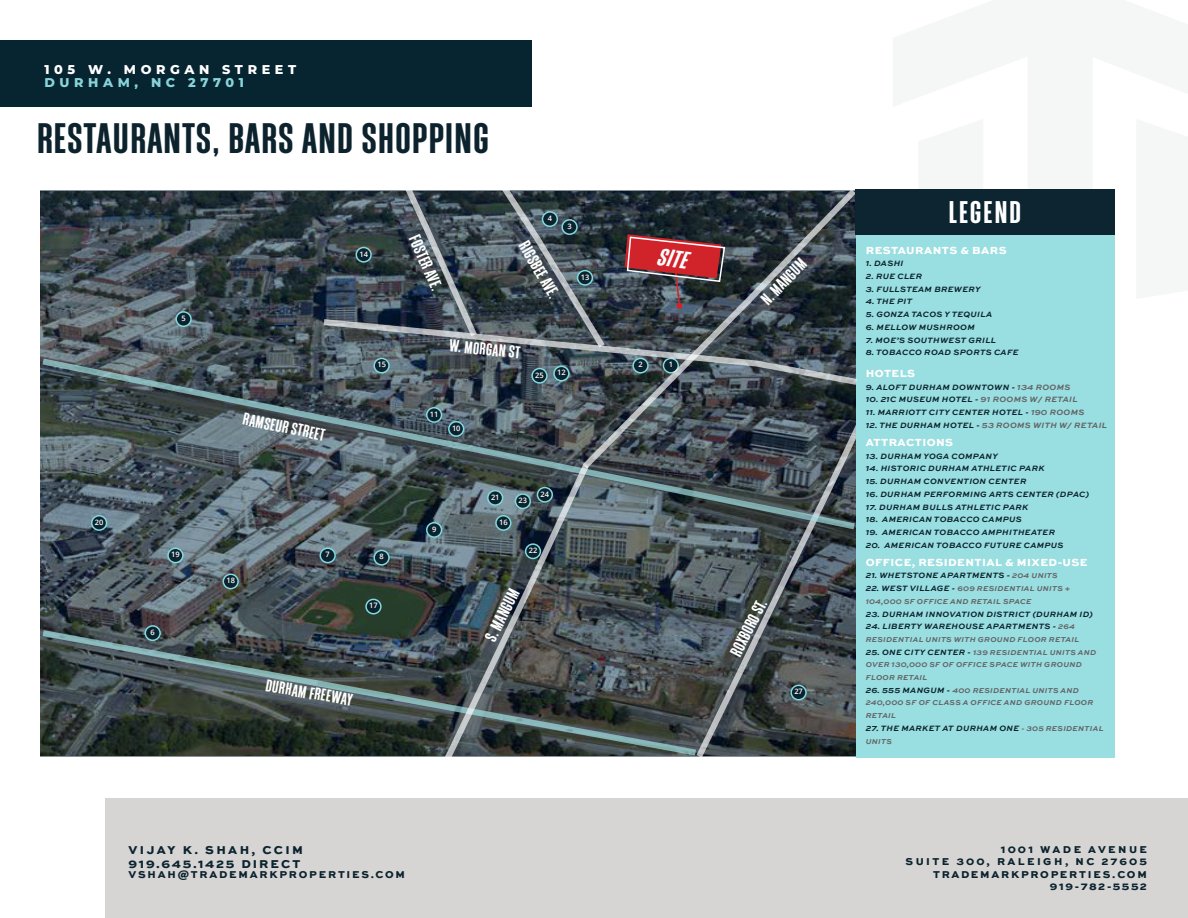
<style>
.page{position:relative;width:1188px;height:918px;background:#fff}
.page>*{position:absolute;margin:0;border:0;box-sizing:border-box;transform-origin:0 0}
.t1{font:700 37.2px "Athletic Condensed";letter-spacing:.02em;color:#0c232e}
.t2{font:700 27.45px "Athletic Condensed";letter-spacing:.06em;color:#fff}
.t3{font:italic 700 21.45px "Athletic Condensed";color:#fff}
.t4{font:700 15px "Athletic Condensed";color:#fff}
.t5{font:800 12.75px "Montserrat";letter-spacing:.36em;color:#fff}
.t6{font:800 12.75px "Montserrat";letter-spacing:.36em;color:#89d3da}
.t7{font:12px "Sweet Sans Heavy SC";letter-spacing:.14em;color:#0c232e}
.t8{font:12px "Sweet Sans Heavy SC";letter-spacing:.2em;color:#0c232e}
.t9{font:10.95px "Sweet Sans Heavy SC";letter-spacing:.04em;color:#fff}
.t10{font:10.5px "Sweet Sans Heavy SC";letter-spacing:.17em;color:#0c232e}
.t11{font:10.5px "Sweet Sans Heavy SC";letter-spacing:.23em;color:#0b232e}
.t12{font:10.5px "Sweet Sans Heavy SC";letter-spacing:.18em;color:#0b232e}
.t13{font:10.5px "Sweet Sans Heavy SC";letter-spacing:.21em;color:#0b232e}
.t14{font:10.5px "Sweet Sans Heavy SC";letter-spacing:.15em;color:#0b232e}
.t15{font:8.1px "Sweet Sans Bold Italic SC";letter-spacing:.04em;color:#0c232e}
.t16{font:8.1px "Sweet Sans Bold Italic SC";letter-spacing:.04em;color:#636366}
.t17{font:7.5px/12.8px "Sweet Sans Bold Italic SC";letter-spacing:.04em;color:#636366}
.t18{font:600 7.5px "Open Sans";color:#fff}
.s1{color:#636366}
.s2{color:#0c232e}
.s3{font-size:7.5px;color:#636366}
.s4{font-size:8.1px;color:#0c232e}
</style>
<div class="page">
<div style="left:106px;top:798px;width:1082px;height:120px;background:#d6d5d4"></div>
<div style="left:0;top:40px;width:531px;height:67px;background:#062531"></div>
<svg style="left:40px;top:191px;width:651px;height:435px;background:#434e53"></svg>
<svg style="left:691px;top:533px;width:165px;height:224px;background:#474e51"></svg>
<div style="left:176px;top:312px;width:15px;height:14px;background:#0b232e;border-radius:50%"></div>
<div style="left:175px;top:311px;width:17px;height:16px;border:2px solid #82d9de;border-radius:50%"></div>
<div style="left:145px;top:625px;width:16px;height:16px;border:2px solid #82d9de;border-radius:50%"></div>
<div style="left:320px;top:548px;width:15px;height:15px;background:#0b232e;border-radius:50%"></div>
<div style="left:320px;top:547px;width:16px;height:16px;border:2px solid #82d9de;border-radius:50%"></div>
<div style="left:374px;top:550px;width:15px;height:15px;background:#0b232e;border-radius:50%"></div>
<div style="left:373px;top:550px;width:17px;height:16px;border:2px solid #82d9de;border-radius:50%"></div>
<div style="left:426px;top:522px;width:16px;height:16px;border:2px solid #82d9de;border-radius:50%"></div>
<div style="left:223px;top:574px;width:15px;height:15px;background:#0b232e;border-radius:50%"></div>
<div style="left:223px;top:574px;width:16px;height:15px;border:2px solid #82d9de;border-radius:50%"></div>
<div style="left:366px;top:599px;width:15px;height:15px;background:#0b232e;border-radius:50%"></div>
<div style="left:365px;top:599px;width:17px;height:15px;border:2px solid #82d9de;border-radius:50%"></div>
<div style="left:168px;top:548px;width:15px;height:15px;background:#0b232e;border-radius:50%"></div>
<div style="left:167px;top:547px;width:17px;height:16px;border:2px solid #82d9de;border-radius:50%"></div>
<svg style="left:40px;top:626px;width:660px;height:131px;background:#3f4a49"></svg>
<div style="left:856px;top:231px;width:259px;height:527px;background:#99dee0"></div>
<div style="left:791px;top:685px;width:15px;height:15px;background:#0b232e;border-radius:50%"></div>
<div style="left:790px;top:685px;width:17px;height:15px;border:2px solid #82d9de;border-radius:50%"></div>
<div style="left:856px;top:190px;width:259px;height:45px;background:#0d2530"></div>
<svg style="left:40px;top:354px;width:816px;height:179px;background:#4c585e"></svg>
<img style="left:431px;top:460px;width:163px;height:297px">
<svg style="left:319px;top:189px;width:542px;height:200px;background:#474e55"></svg>
<p class="t5" style="left:45px;top:60px;width:253px">105 W. MORGAN STREET</p>
<p class="t6" style="left:45px;top:73px;width:201px">DURHAM, NC 27701</p>
<p class="t1" style="left:37px;top:116px;width:454px">RESTAURANTS, BARS AND SHOPPING</p>
<p class="t18" style="left:95px;top:517px;width:10px">20</p>
<p class="t18" style="left:182px;top:313px;width:6px">5</p>
<p class="t18" style="left:171px;top:549px;width:10px">19</p>
<p class="t18" style="left:151px;top:627px;width:6px">6</p>
<p class="t18" style="left:359px;top:249px;width:10px">14</p>
<p class="t4" style="left:245px;top:409px;width:85px;rotate:12deg">RAMSEUR STREET</p>
<p class="t18" style="left:377px;top:360px;width:10px">15</p>
<p class="t18" style="left:226px;top:575px;width:10px">18</p>
<p class="t18" style="left:326px;top:549px;width:6px">7</p>
<p class="t18" style="left:380px;top:552px;width:6px">8</p>
<p class="t18" style="left:369px;top:601px;width:10px">17</p>
<p class="t4" style="left:267px;top:677px;width:90px;rotate:9deg">DURHAM FREEWAY</p>
<p class="t4" style="left:422px;top:232px;width:60px;rotate:66deg">FOSTER AVE.</p>
<p class="t18" style="left:548px;top:213px;width:6px">4</p>
<p class="t4" style="left:531px;top:238px;width:64px;rotate:60deg">RIGSBEE AVE.</p>
<p class="t18" style="left:568px;top:221px;width:6px">3</p>
<p class="t18" style="left:581px;top:272px;width:10px">13</p>
<p class="t4" style="left:450px;top:336px;width:73px;rotate:6deg">W. MORGAN ST</p>
<p class="t18" style="left:430px;top:409px;width:10px">11</p>
<p class="t18" style="left:452px;top:423px;width:10px">10</p>
<p class="t18" style="left:535px;top:370px;width:10px">25</p>
<p class="t18" style="left:557px;top:367px;width:10px">12</p>
<p class="t18" style="left:432px;top:524px;width:6px">9</p>
<p class="t18" style="left:491px;top:492px;width:10px">21</p>
<p class="t18" style="left:499px;top:517px;width:10px">16</p>
<p class="t18" style="left:519px;top:495px;width:10px">23</p>
<p class="t18" style="left:541px;top:489px;width:10px">24</p>
<p class="t18" style="left:529px;top:545px;width:10px">22</p>
<p class="t4" style="left:481px;top:636px;width:58px;rotate:-63deg">S. MANGUM</p>
<p class="t3" style="left:660px;top:244px;width:32px;rotate:7deg">SITE</p>
<p class="t18" style="left:638px;top:360px;width:6px">2</p>
<p class="t18" style="left:669px;top:360px;width:6px">1</p>
<p class="t4" style="left:757px;top:296px;width:59px;rotate:-46deg">N. MANGUM</p>
<p class="t4" style="left:727px;top:651px;width:63px;rotate:-63deg">ROXBORO ST.</p>
<p class="t18" style="left:794px;top:686px;width:10px">27</p>
<p class="t8" style="left:129px;top:843px;width:176px">VIJAY K. SHAH, CCIM</p>
<p class="t7" style="left:129px;top:856px;width:173px">919.645.1425 DIRECT</p>
<p class="t10" style="left:129px;top:868px;width:278px">VSHAH@TRADEMARKPROPERTIES.COM</p>
<p class="t2" style="left:949px;top:196px;width:74px">LEGEND</p>
<p class="t9" style="left:866px;top:244px;width:142px">RESTAURANTS &amp; BARS</p>
<p class="t15" style="left:866px;top:259px;width:39px">1. DASHI</p>
<p class="t15" style="left:866px;top:272px;width:58px">2. RUE CLER</p>
<p class="t15" style="left:866px;top:284px;width:116px">3. FULLSTEAM BREWERY</p>
<p class="t15" style="left:866px;top:297px;width:48px">4. THE PIT</p>
<p class="t15" style="left:866px;top:310px;width:128px">5. GONZA TACOS Y TEQUILA</p>
<p class="t15" style="left:866px;top:322px;width:111px">6. MELLOW MUSHROOM</p>
<p class="t15" style="left:866px;top:335px;width:132px">7. MOE’S SOUTHWEST GRILL</p>
<p class="t15" style="left:866px;top:348px;width:154px">8. TOBACCO ROAD SPORTS CAFE</p>
<p class="t9" style="left:866px;top:367px;width:51px">HOTELS</p>
<p class="t15" style="left:866px;top:382px;width:206px">9. ALOFT DURHAM DOWNTOWN - <span class="s1">134 ROOMS</span></p>
<p class="t15" style="left:866px;top:395px;width:213px">10. 21C MUSEUM HOTEL - <span class="s1">91 ROOMS W/ RETAIL</span></p>
<p class="t15" style="left:866px;top:408px;width:220px">11. MARRIOTT CITY CENTER HOTEL - <span class="s1">190 ROOMS</span></p>
<p class="t16" style="left:866px;top:420px;width:243px"><span class="s2">12. THE DURHAM HOTEL -</span> 53 ROOMS WITH W/ RETAIL</p>
<p class="t9" style="left:866px;top:436px;width:89px">ATTRACTIONS</p>
<p class="t15" style="left:866px;top:451px;width:134px">13. DURHAM YOGA COMPANY</p>
<p class="t15" style="left:866px;top:464px;width:180px">14. HISTORIC DURHAM ATHLETIC PARK</p>
<p class="t15" style="left:866px;top:477px;width:162px">15. DURHAM CONVENTION CENTER</p>
<p class="t15" style="left:866px;top:489px;width:225px">16. DURHAM PERFORMING ARTS CENTER (DPAC)</p>
<p class="t15" style="left:866px;top:502px;width:164px">17. DURHAM BULLS ATHLETIC PARK</p>
<p class="t15" style="left:866px;top:515px;width:158px">18. AMERICAN TOBACCO CAMPUS</p>
<p class="t15" style="left:866px;top:528px;width:191px">19. AMERICAN TOBACCO AMPHITHEATER</p>
<p class="t15" style="left:866px;top:540px;width:199px">20. AMERICAN TOBACCO FUTURE CAMPUS</p>
<p class="t9" style="left:866px;top:556px;width:223px">OFFICE, RESIDENTIAL &amp; MIXED-USE</p>
<p class="t15" style="left:866px;top:571px;width:193px">21. WHETSTONE APARTMENTS - <span class="s3">204 UNITS</span></p>
<p class="t17" style="left:866px;top:583px;width:206px"><span class="s4">22. WEST VILLAGE -</span> 609 RESIDENTIAL UNITS +<br>104,000 SF OFFICE AND RETAIL SPACE</p>
<p class="t15" style="left:866px;top:609px;width:229px">23. DURHAM INNOVATION DISTRICT (DURHAM ID)</p>
<p class="t15" style="left:866px;top:622px;width:211px">24. LIBERTY WAREHOUSE APARTMENTS - <span class="s3">264</span></p>
<p class="t17" style="left:866px;top:633px;width:215px">RESIDENTIAL UNITS WITH GROUND FLOOR RETAIL</p>
<p class="t17" style="left:866px;top:646px;width:232px"><span class="s4">25. ONE CITY CENTER -</span> 139 RESIDENTIAL UNITS AND<br>OVER 130,000 SF OF OFFICE SPACE WITH GROUND<br>FLOOR RETAIL</p>
<p class="t17" style="left:866px;top:684px;width:229px"><span class="s4">26. 555 MANGUM -</span> 400 RESIDENTIAL UNITS AND<br>240,000 SF OF CLASS A OFFICE AND GROUND FLOOR<br>RETAIL</p>
<p class="t15" style="left:866px;top:724px;width:239px">27. THE MARKET AT DURHAM ONE <span class="s3">- 305 RESIDENTIAL</span></p>
<p class="t17" style="left:866px;top:735px;width:28px">UNITS</p>
<p class="t13" style="left:1001px;top:843px;width:148px">1001 WADE AVENUE</p>
<p class="t11" style="left:906px;top:856px;width:243px">SUITE 300, RALEIGH, NC 27605</p>
<p class="t12" style="left:933px;top:868px;width:215px">TRADEMARKPROPERTIES.COM</p>
<p class="t14" style="left:1050px;top:880px;width:99px">919-782-5552</p>
</div>
